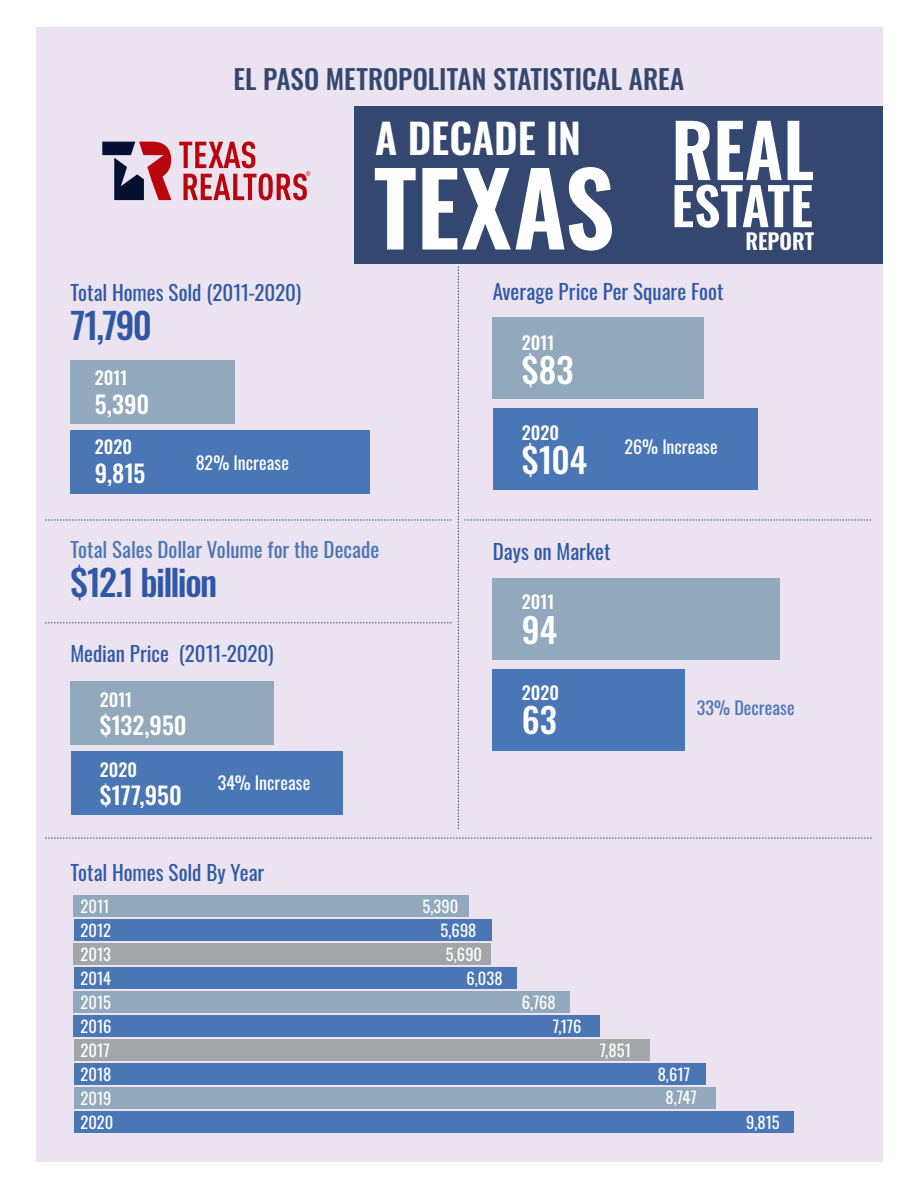
<style>
.page{position:relative;width:918px;height:1188px;background:#fff}
.page>*{position:absolute;margin:0;border:0;box-sizing:border-box;transform-origin:0 0}
.t1{font:600 100.65px "Oswald";letter-spacing:.005em;color:#fff}
.t2{font:600 73.2px "Oswald";color:#fff}
.t3{font:600 51.9px "Oswald";color:#fff}
.t4{font:600 41.1px "Oswald";color:#fff}
.t5{font:500 36px "Oswald";letter-spacing:-.045em;color:#2e58a6}
.t6{font:500 34.5px "Oswald";color:#fff}
.t7{font:500 27px "Oswald";letter-spacing:.005em;color:#344770}
.t8{font:500 24px "Oswald";color:#fff}
.t9{font:600 21.75px "Oswald";color:#fff}
.t10{font:21px "Oswald";color:#2e58a6}
.t11{font:21px "Oswald";letter-spacing:-.005em;color:#4a76b5}
.t12{font:18px "Oswald";color:#fff}
.t13{font:500 18px "Oswald";letter-spacing:.005em;color:#fff}
.t14{font:18px "Oswald";letter-spacing:.005em;color:#4a76b5}
.t15{font:16.5px/24px "Oswald";letter-spacing:.005em;color:#fff}
</style>
<div class="page">
<div style="left:36px;top:27px;width:847px;height:1134px;background:#ebe3f0"></div>
<div style="left:71px;top:752px;width:271px;height:63px;background:#4a76b5"></div>
<div style="left:71px;top:682px;width:203px;height:63px;background:#92a8bc"></div>
<div style="left:354px;top:106px;width:528px;height:157px;background:#344770"></div>
<svg style="left:45px;top:520px;width:407px;height:1px"></svg>
<svg style="left:45px;top:622px;width:407px;height:1px"></svg>
<svg style="left:45px;top:838px;width:827px;height:1px"></svg>
<svg style="left:465px;top:520px;width:406px;height:1px"></svg>
<svg style="left:458px;top:267px;width:1px;height:563px"></svg>
<svg style="left:102px;top:142px;width:69px;height:58px"></svg>
<svg style="left:179px;top:141px;width:131px;height:59px"></svg>
<div style="left:70px;top:430px;width:300px;height:63px;background:#4a76b5"></div>
<div style="left:70px;top:360px;width:165px;height:63px;background:#92a8bc"></div>
<div style="left:493px;top:408px;width:265px;height:82px;background:#4a76b5"></div>
<div style="left:493px;top:317px;width:211px;height:82px;background:#92a8bc"></div>
<div style="left:493px;top:669px;width:192px;height:82px;background:#4a76b5"></div>
<div style="left:493px;top:578px;width:287px;height:81px;background:#92a8bc"></div>
<div style="left:74px;top:1111px;width:720px;height:22px;background:#4a76b5"></div>
<div style="left:74px;top:1087px;width:641px;height:22px;background:#92a8bc"></div>
<div style="left:74px;top:1063px;width:632px;height:22px;background:#4a76b5"></div>
<div style="left:74px;top:1039px;width:576px;height:22px;background:#a3a6a9"></div>
<div style="left:74px;top:1015px;width:526px;height:22px;background:#4a76b5"></div>
<div style="left:74px;top:991px;width:496px;height:22px;background:#92a8bc"></div>
<div style="left:74px;top:967px;width:443px;height:22px;background:#4a76b5"></div>
<div style="left:74px;top:943px;width:417px;height:22px;background:#a3a6a9"></div>
<div style="left:74px;top:919px;width:418px;height:22px;background:#4a76b5"></div>
<div style="left:74px;top:895px;width:395px;height:22px;background:#92a8bc"></div>
<p class="t7" style="left:234px;top:65px;width:452px">EL PASO METROPOLITAN STATISTICAL AREA</p>
<h2 class="t2" style="left:671px;top:112px;width:144px">REAL</h2>
<h3 class="t3" style="left:671px;top:179px;width:143px">ESTATE</h3>
<h3 class="t4" style="left:375px;top:117px;width:207px">A DECADE IN</h3>
<h1 class="t1" style="left:374px;top:156px;width:242px">TEXAS</h1>
<p class="t9" style="left:745px;top:230px;width:70px">REPORT</p>
<p class="t10" style="left:71px;top:274px;width:232px">Total Homes Sold (2011-2020)</p>
<h3 class="t5" style="left:71px;top:307px;width:83px">71,790</h3>
<p class="t13" style="left:95px;top:369px;width:34px">2011</p>
<p class="t8" style="left:95px;top:392px;width:56px">5,390</p>
<p class="t13" style="left:95px;top:437px;width:39px">2020</p>
<p class="t8" style="left:95px;top:461px;width:52px">9,815</p>
<p class="t12" style="left:196px;top:446px;width:95px">82% Increase</p>
<p class="t11" style="left:71px;top:530px;width:310px">Total Sales Dollar Volume for the Decade</p>
<h3 class="t5" style="left:71px;top:563px;width:148px">$12.1 billion</h3>
<p class="t10" style="left:71px;top:635px;width:204px">Median Price (2011-2020)</p>
<p class="t13" style="left:100px;top:690px;width:34px">2011</p>
<p class="t8" style="left:100px;top:713px;width:88px">$132,950</p>
<p class="t13" style="left:100px;top:760px;width:39px">2020</p>
<p class="t8" style="left:100px;top:783px;width:84px">$177,950</p>
<p class="t12" style="left:218px;top:767px;width:94px">34% Increase</p>
<p class="t10" style="left:493px;top:273px;width:232px">Average Price Per Square Foot</p>
<p class="t13" style="left:522px;top:333px;width:34px">2011</p>
<h3 class="t6" style="left:522px;top:352px;width:53px">$83</h3>
<p class="t13" style="left:522px;top:423px;width:39px">2020</p>
<h3 class="t6" style="left:522px;top:442px;width:67px">$104</h3>
<p class="t12" style="left:624px;top:431px;width:95px">26% Increase</p>
<p class="t10" style="left:493px;top:533px;width:119px">Days on Market</p>
<p class="t13" style="left:522px;top:592px;width:34px">2011</p>
<h3 class="t6" style="left:522px;top:612px;width:37px">94</h3>
<p class="t13" style="left:522px;top:683px;width:39px">2020</p>
<h3 class="t6" style="left:522px;top:702px;width:37px">63</h3>
<p class="t14" style="left:697px;top:692px;width:99px">33% Decrease</p>
<p class="t10" style="left:71px;top:854px;width:195px">Total Homes Sold By Year</p>
<p class="t15" style="left:81px;top:893px;width:34px">2011<br>2012<br>2013<br>2014<br>2015<br>2016<br>2017<br>2018<br>2019<br>2020</p>
<p class="t15" style="left:422px;top:893px;width:37px">5,390</p>
<p class="t15" style="left:441px;top:917px;width:37px">5,698</p>
<p class="t15" style="left:446px;top:941px;width:38px">5,690</p>
<p class="t15" style="left:466px;top:965px;width:38px">6,038</p>
<p class="t15" style="left:553px;top:989px;width:30px;text-indent:-31px">6,768<br>7,176</p>
<p class="t15" style="left:600px;top:1037px;width:33px">7,851</p>
<p class="t15" style="left:658px;top:1060px;width:40px;text-align:center">8,617<br>8,747</p>
<p class="t15" style="left:746px;top:1109px;width:35px">9,815</p>
</div>
